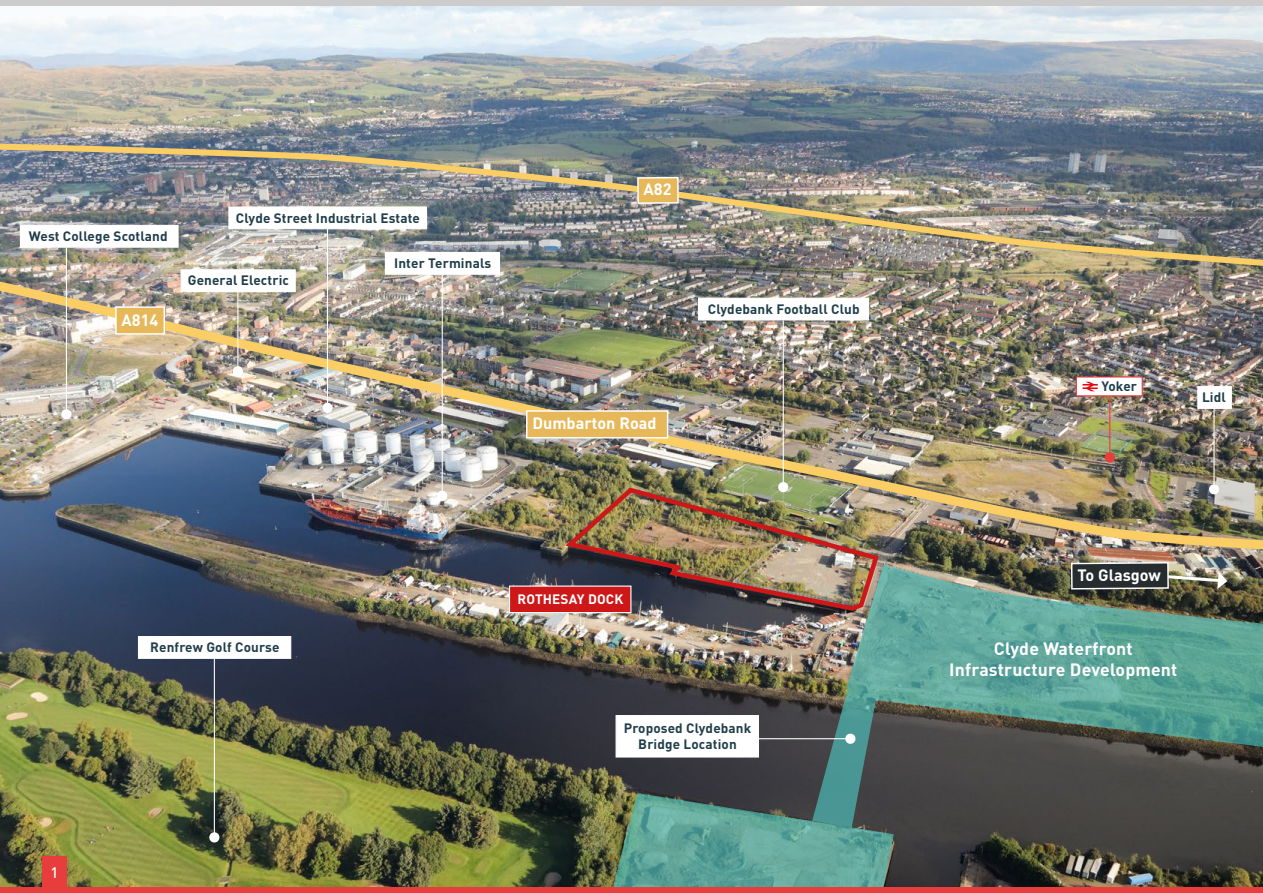
<style>
.page{position:relative;width:1263px;height:893px;background:#fff}
.page>*{position:absolute;margin:0;border:0;box-sizing:border-box;transform-origin:0 0}
.t1{font:700 17.7px/21.1px "DIN";letter-spacing:.01em;color:#fff;text-align:center}
.t2{font:700 16.2px "DIN";color:#fff}
.t3{font:500 15px "DIN";color:#fff}
.t4{font:700 13.5px/16.2px "DIN";letter-spacing:.01em;color:#203e4a;text-align:center}
.t5{font:700 13.5px "DIN";letter-spacing:.01em;color:#fff}
</style>
<div class="page">
<img style="left:0;top:6px;width:1263px;height:881px">
<svg style="left:846px;top:564px;width:417px;height:185px"></svg>
<div style="left:0;top:0;width:1263px;height:6px;background:#cdcccc"></div>
<div style="left:0;top:887px;width:1263px;height:6px;background:#e83d3d"></div>
<div style="left:42px;top:856px;width:25px;height:34px;background:#e83d3d"></div>
<img style="left:0;top:140px;width:398px;height:130px">
<img style="left:1070px;top:561px;width:157px;height:29px">
<img style="left:398px;top:6px;width:865px;height:270px">
<img style="left:0;top:276px;width:1263px;height:278px">
<div style="left:115px;top:306px;width:50px;height:29px;background:#e6b859;border:1px solid #fff"></div>
<hr style="left:66px;top:248px;width:1px;height:166px;background:#fff">
<svg style="left:61px;top:409px;width:11px;height:11px"></svg>
<div style="left:20px;top:225px;width:159px;height:23px;background:#fff;border:1px solid #fff"></div>
<div style="left:526px;top:410px;width:142px;height:28px;background:#e6b859;border:1px solid #fff"></div>
<svg style="left:609px;top:693px;width:285px;height:194px"></svg>
<div style="left:615px;top:715px;width:144px;height:42px;background:#fff"></div>
<hr style="left:1213px;top:406px;width:1px;height:84px;background:#fff">
<svg style="left:1208px;top:484px;width:12px;height:11px"></svg>
<div style="left:1197px;top:386px;width:35px;height:23px;background:#fff;border:1px solid #fff"></div>
<hr style="left:783px;top:320px;width:1px;height:167px;background:#fff">
<img style="left:561px;top:481px;width:321px;height:132px">
<div style="left:698px;top:298px;width:171px;height:22px;background:#fff"></div>
<hr style="left:442px;top:269px;width:1px;height:227px;background:#fff">
<svg style="left:436px;top:490px;width:12px;height:12px"></svg>
<div style="left:385px;top:252px;width:115px;height:23px;background:#fff;border:1px solid #fff"></div>
<hr style="left:237px;top:292px;width:1px;height:79px;background:#fff">
<svg style="left:232px;top:366px;width:12px;height:11px"></svg>
<div style="left:181px;top:269px;width:115px;height:23px;background:#fff;border:1px solid #fff"></div>
<hr style="left:327px;top:227px;width:1px;height:181px;background:#fff">
<svg style="left:322px;top:402px;width:11px;height:12px"></svg>
<div style="left:228px;top:206px;width:199px;height:23px;background:#fff;border:1px solid #fff"></div>
<div style="left:509px;top:585px;width:122px;height:28px;background:#cd1719;border:1px solid #fff"></div>
<hr style="left:214px;top:657px;width:1px;height:180px;background:#fff">
<svg style="left:209px;top:832px;width:11px;height:11px"></svg>
<div style="left:138px;top:636px;width:153px;height:23px;background:#fff;border:1px solid #fff"></div>
<p class="t4" style="left:29px;top:227px;width:140px">West College Scotland</p>
<p class="t2" style="left:122px;top:310px;width:38px">A814</p>
<p class="t4" style="left:236px;top:209px;width:186px">Clyde Street Industrial Estate</p>
<p class="t4" style="left:188px;top:272px;width:103px">General Electric</p>
<p class="t4" style="left:394px;top:254px;width:99px">Inter Terminals</p>
<p class="t2" style="left:644px;top:179px;width:30px">A82</p>
<p class="t2" style="left:532px;top:413px;width:126px">Dumbarton Road</p>
<p class="t4" style="left:708px;top:300px;width:153px">Clydebank Football Club</p>
<p class="t3" style="left:51px;top:863px;width:9px">1</p>
<p class="t4" style="left:150px;top:639px;width:131px">Renfrew Golf Course</p>
<p class="t5" style="left:517px;top:590px;width:107px">ROTHESAY DOCK</p>
<p class="t4" style="left:624px;top:719px;width:129px">Proposed Clydebank<br>Bridge Location</p>
<p class="t4" style="left:1101px;top:378px;width:37px">Yoker</p>
<p class="t4" style="left:1202px;top:389px;width:25px">Lidl</p>
<p class="t2" style="left:1077px;top:565px;width:85px">To Glasgow</p>
<h1 class="t1" style="left:949px;top:637px;width:230px">Clyde Waterfront<br>Infrastructure Development</h1>
</div>
